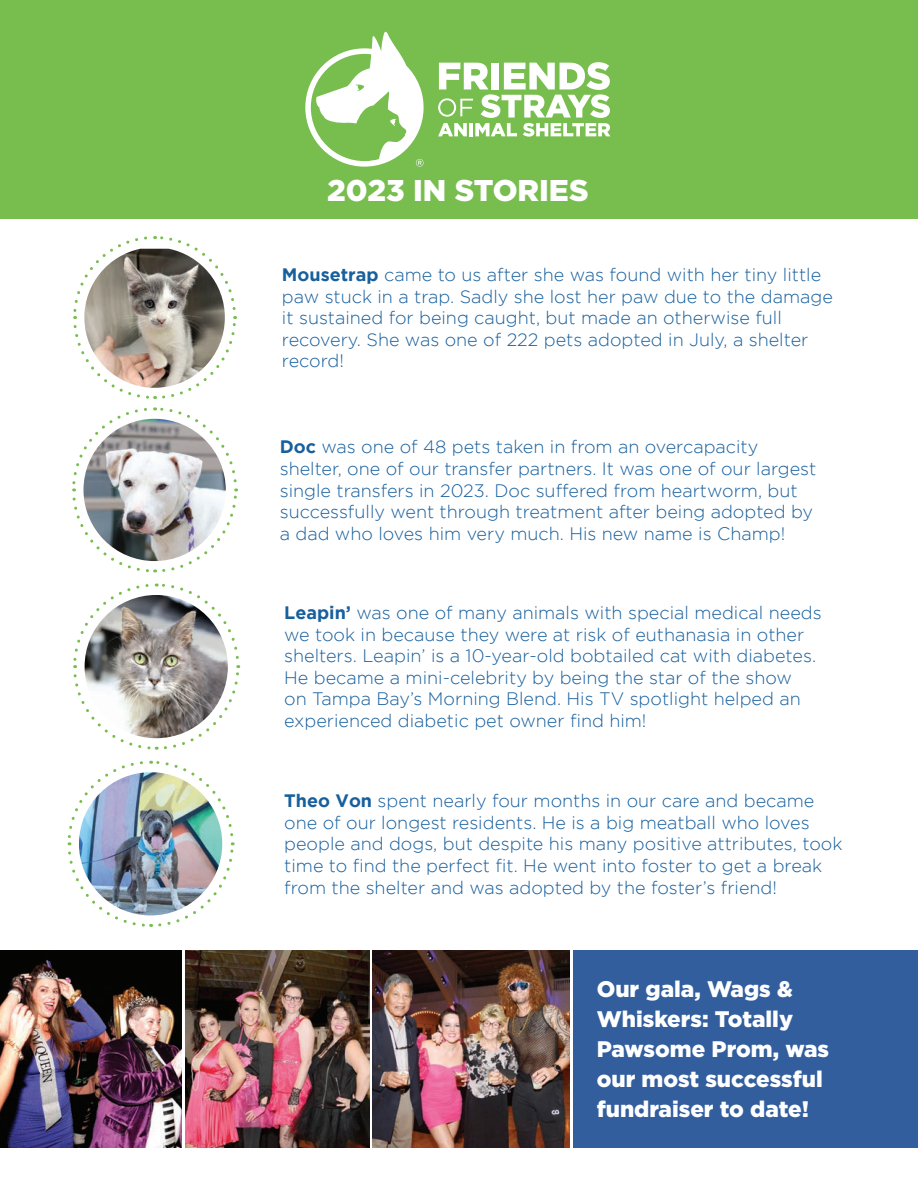
<style>
.page{position:relative;width:918px;height:1188px;background:#fff}
.page>*{position:absolute;margin:0;border:0;box-sizing:border-box;transform-origin:0 0}
.t1{font:900 30px "Gotham";color:#fff}
.t2{font:900 22.5px/30px "Gotham";color:#fff}
.t3{font:300 18px/21.6px "Gotham";color:#175f9d}
.s1{font-weight:700}
</style>
<div class="page">
<div style="left:573px;top:951px;width:345px;height:197px;background:#325e9e"></div>
<div style="left:0;top:0;width:918px;height:218px;background:#77be4e"></div>
<svg style="left:438px;top:62px;width:172px;height:75px"></svg>
<svg style="left:305px;top:31px;width:119px;height:136px"></svg>
<img style="left:186px;top:951px;width:183px;height:197px">
<img style="left:0;top:951px;width:182px;height:197px">
<img style="left:372px;top:951px;width:198px;height:197px">
<svg style="left:73px;top:583px;width:168px;height:167px"></svg>
<svg style="left:67px;top:760px;width:168px;height:167px"></svg>
<svg style="left:72px;top:236px;width:166px;height:337px"></svg>
<img style="left:84px;top:249px;width:141px;height:139px">
<img style="left:85px;top:595px;width:143px;height:143px;border-radius:72px">
<img style="left:79px;top:772px;width:143px;height:143px;border-radius:72px">
<img style="left:83px;top:419px;width:143px;height:142px;border-radius:71px">
<p class="t1" style="left:327px;top:173px;width:263px">2023 IN STORIES</p>
<p class="t3" style="left:282px;top:264px;width:552px"><span class="s1">Mousetrap</span> came to us after she was found with her tiny little paw stuck in a trap. Sadly she lost her paw due to the damage it sustained for being caught, but made an otherwise full recovery. She was one of 222 pets adopted in July, a shelter record!</p>
<p class="t3" style="left:280px;top:436px;width:538px"><span class="s1">Doc</span> was one of 48 pets taken in from an overcapacity shelter, one of our transfer partners. It was one of our largest single transfers in 2023. Doc suffered from heartworm, but successfully went through treatment after being adopted by a dad who loves him very much. His new name is Champ!</p>
<p class="t3" style="left:284px;top:602px;width:539px"><span class="s1">Leapin’</span> was one of many animals with special medical needs we took in because they were at risk of euthanasia in other shelters. Leapin’ is a 10-year-old bobtailed cat with diabetes.<br>He became a mini-celebrity by being the star of the show<br>on Tampa Bay’s Morning Blend. His TV spotlight helped an experienced diabetic pet owner find him!</p>
<p class="t3" style="left:284px;top:790px;width:560px"><span class="s1">Theo Von</span> spent nearly four months in our care and became one of our longest residents. He is a big meatball who loves people and dogs, but despite his many positive attributes, took time to find the perfect fit. He went into foster to get a break from the shelter and was adopted by the foster’s friend!</p>
<p class="t2" style="left:597px;top:974px;width:234px">Our gala, Wags &amp;<br>Whiskers: Totally<br>Pawsome Prom, was our most successful fundraiser to date!</p>
</div>
